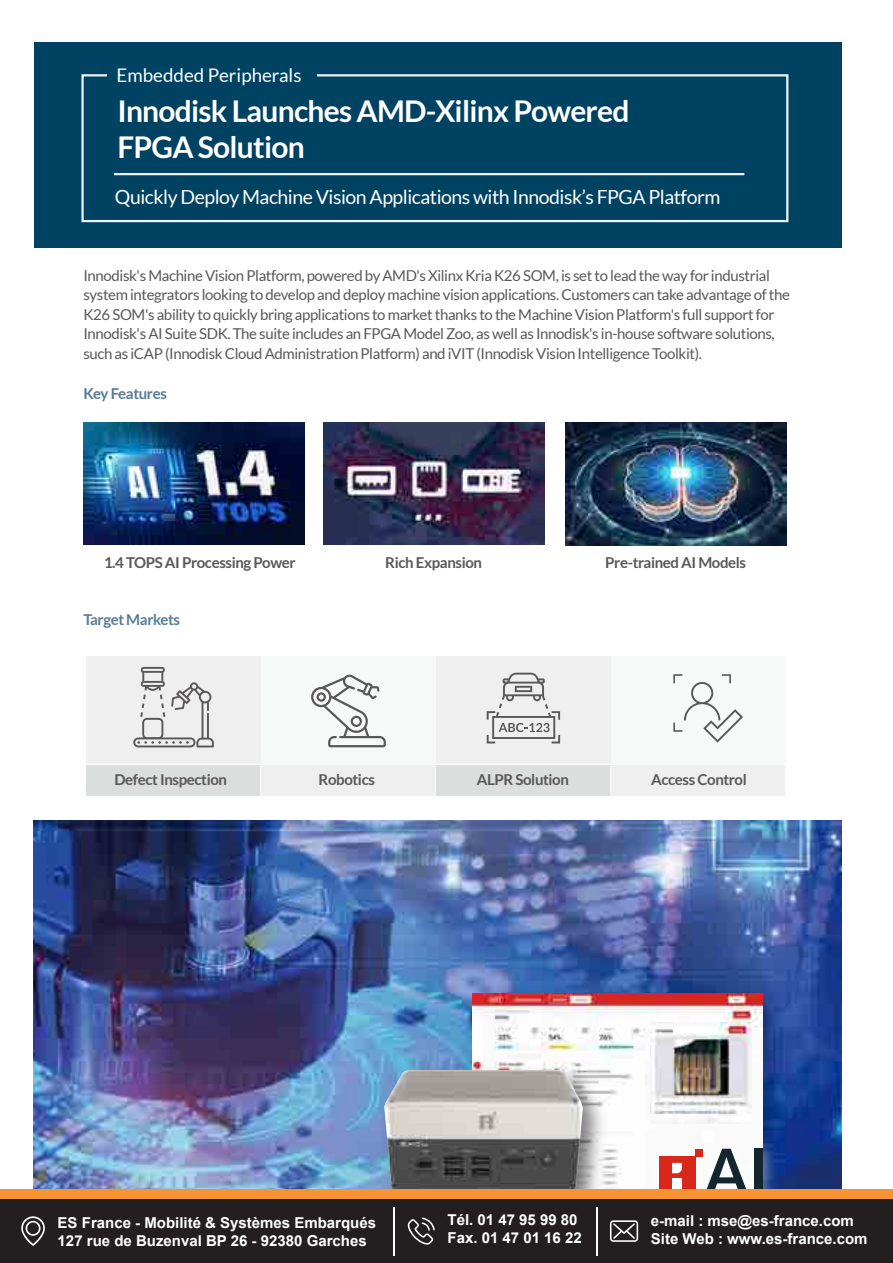
<style>
.page{position:relative;width:893px;height:1263px;background:#fff}
.page>*{position:absolute;margin:0;border:0;box-sizing:border-box;transform-origin:0 0}
.t1{font:700 30px/36px "Lato";letter-spacing:-.025em;color:#fff}
.t2{font:19.5px "Lato";letter-spacing:-.025em;color:#fff}
.t3{font:18.75px "Lato";color:#fff}
.t4{font:15px/19.5px "Lato";letter-spacing:-.025em;color:#595757}
.t5{font:700 15px/18px "Arial";color:#fff}
.t6{font:700 15px "Lato";letter-spacing:-.025em;color:#595757}
.t7{font:700 15px "Lato";letter-spacing:-.025em;color:#577b94}
</style>
<div class="page">
<img style="left:34px;top:821px;width:808px;height:368px">
<img style="left:457px;top:978px;width:334px;height:211px">
<img style="left:472px;top:993px;width:290px;height:196px">
<img style="left:367px;top:1052px;width:254px;height:137px">
<img style="left:379px;top:1065px;width:210px;height:124px">
<img style="left:650px;top:1022px;width:102px;height:101px">
<img style="left:637px;top:1126px;width:147px;height:63px">
<svg style="left:704px;top:1149px;width:44px;height:40px"></svg>
<div style="left:754px;top:1149px;width:8px;height:46px;background:#12262d"></div>
<div style="left:659px;top:1157px;width:36px;height:37px;background:#d8281c"></div>
<div style="left:695px;top:1149px;width:8px;height:8px;background:#d8281c"></div>
<svg style="left:672px;top:1163px;width:10px;height:10px"></svg>
<div style="left:672px;top:1178px;width:10px;height:17px;background:#fff"></div>
<div style="left:34px;top:43px;width:808px;height:205px;background:#004261"></div>
<div style="left:81px;top:74px;width:707px;height:148px;border:2px solid #fff"></div>
<div style="left:107px;top:66px;width:209px;height:27px;background:#004261"></div>
<img style="left:83px;top:422px;width:222px;height:123px">
<img style="left:323px;top:422px;width:221px;height:123px">
<img style="left:565px;top:422px;width:221px;height:123px">
<hr style="left:114px;top:173px;width:630px;height:2px;background:#fff">
<div style="left:86px;top:765px;width:174px;height:31px;background:#dcdddd"></div>
<div style="left:261px;top:765px;width:174px;height:31px;background:#efefef"></div>
<div style="left:611px;top:765px;width:174px;height:31px;background:#efefef"></div>
<div style="left:436px;top:765px;width:174px;height:31px;background:#dcdddd"></div>
<div style="left:86px;top:656px;width:175px;height:108px;background:#efefef"></div>
<div style="left:436px;top:656px;width:175px;height:108px;background:#efefef"></div>
<div style="left:261px;top:656px;width:175px;height:108px;background:#f7f8f8"></div>
<div style="left:611px;top:656px;width:174px;height:108px;background:#f7f8f8"></div>
<svg style="left:311px;top:674px;width:75px;height:73px"></svg>
<svg style="left:133px;top:667px;width:81px;height:80px"></svg>
<svg style="left:487px;top:673px;width:73px;height:70px"></svg>
<svg style="left:673px;top:674px;width:70px;height:69px"></svg>
<div style="left:0;top:1199px;width:893px;height:64px;background:#231f20"></div>
<div style="left:0;top:1189px;width:893px;height:10px;background:#f79332"></div>
<svg style="left:21px;top:1216px;width:24px;height:30px"></svg>
<svg style="left:408px;top:1217px;width:27px;height:27px"></svg>
<svg style="left:610px;top:1220px;width:28px;height:22px"></svg>
<hr style="left:394px;top:1207px;width:1px;height:48px;background:#fff">
<hr style="left:596px;top:1207px;width:1px;height:48px;background:#fff">
<p class="t3" style="left:116px;top:65px;width:187px">Embedded Peripherals</p>
<h1 class="t1" style="left:117px;top:93px;width:514px">Innodisk Launches AMD-Xilinx Powered<br>FPGA Solution</h1>
<h2 class="t2" style="left:115px;top:186px;width:607px">Quickly Deploy Machine Vision Applications with Innodisk’s FPGA Platform</h2>
<p class="t4" style="left:83px;top:265px;width:708px">Innodisk's Machine Vision Platform, powered by AMD's Xilinx Kria K26 SOM, is set to lead the way for industrial system integrators looking to develop and deploy machine vision applications. Customers can take advantage of the K26 SOM's ability to quickly bring applications to market thanks to the Machine Vision Platform's full support for Innodisk's AI Suite SDK. The suite includes an FPGA Model Zoo, as well as Innodisk's in-house software solutions, such as iCAP (Innodisk Cloud Administration Platform) and iVIT (Innodisk Vision Intelligence Toolkit).</p>
<p class="t7" style="left:83px;top:385px;width:85px">Key Features</p>
<p class="t6" style="left:104px;top:554px;width:193px">1.4 TOPS AI Processing Power</p>
<p class="t6" style="left:385px;top:554px;width:98px">Rich Expansion</p>
<p class="t6" style="left:605px;top:554px;width:142px">Pre-trained AI Models</p>
<p class="t7" style="left:83px;top:611px;width:98px">Target Markets</p>
<p class="t6" style="left:114px;top:771px;width:114px">Defect Inspection</p>
<p class="t6" style="left:319px;top:771px;width:58px">Robotics</p>
<p class="t6" style="left:477px;top:771px;width:94px">ALPR Solution</p>
<p class="t6" style="left:651px;top:771px;width:97px">Access Control</p>
<p class="t5" style="left:58px;top:1214px;width:320px">ES France - Mobilité &amp; Systèmes Embarqués<br>127 rue de Buzenval BP 26 - 92380 Garches</p>
<p class="t5" style="left:447px;top:1211px;width:136px">Tél. 01 47 95 99 80<br>Fax. 01 47 01 16 22</p>
<p class="t5" style="left:651px;top:1212px;width:218px">e-mail : mse@es-france.com<br>Site Web : www.es-france.com</p>
</div>
